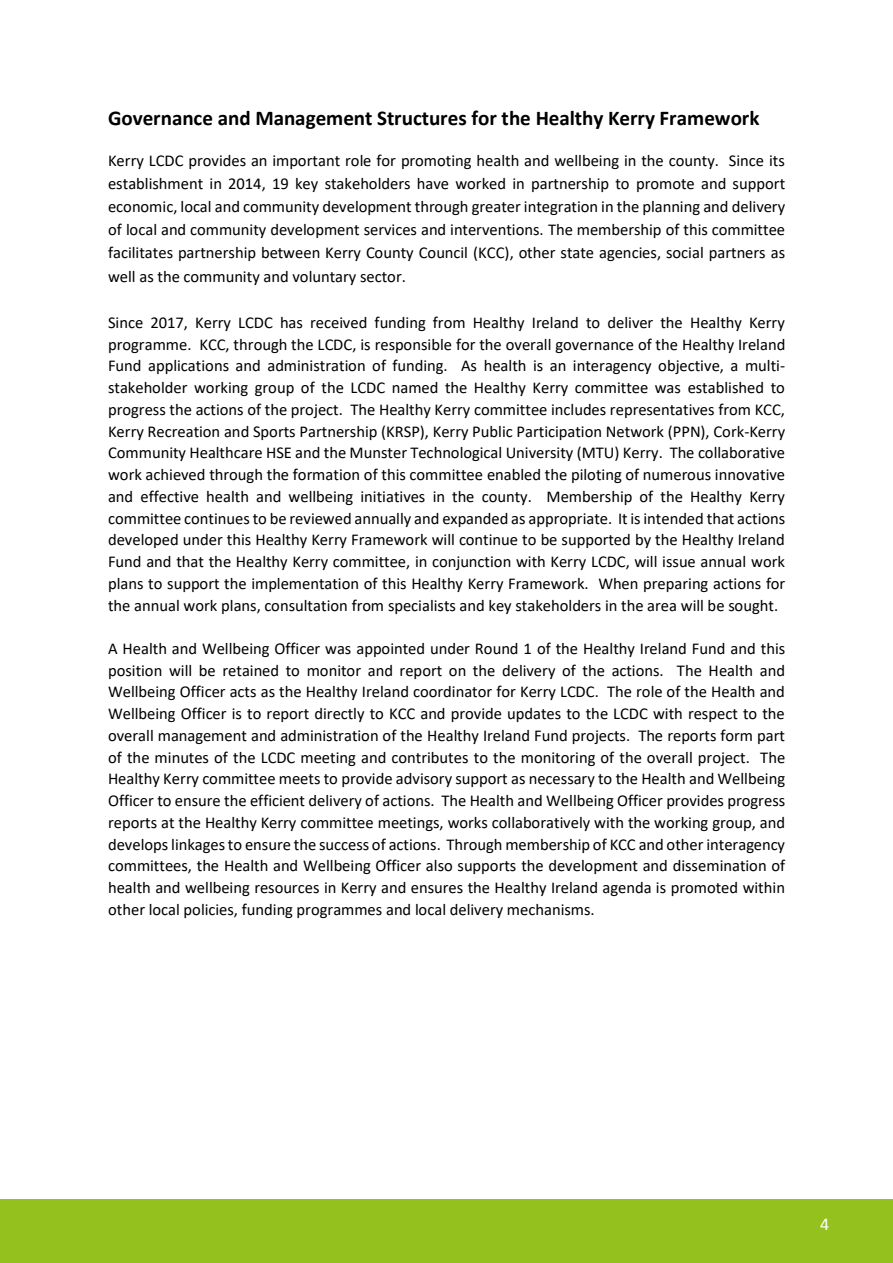
<style>
.page{position:relative;width:893px;height:1263px;background:#fff}
.page>*{position:absolute;margin:0;border:0;box-sizing:border-box;transform-origin:0 0}
.t1{font:700 21px "Calibri";color:#000}
.t2{font:18px "Calibri";color:#fff}
.t3{font:16.5px/21.8px "Calibri";color:#000;text-align:justify}
</style>
<div class="page">
<div style="left:0;top:1199px;width:893px;height:64px;background:#95c11f"></div>
<p class="t1" style="left:108px;top:103px;width:653px">Governance and Management Structures for the Healthy Kerry Framework</p>
<p class="t3" style="left:108px;top:148px;width:679px;line-height:23.2px">Kerry LCDC provides an important role for promoting health and wellbeing in the county. Since its establishment in 2014, 19 key stakeholders have worked in partnership to promote and support economic, local and community development through greater integration in the planning and delivery of local and community development services and interventions. The membership of this committee facilitates partnership between Kerry County Council (KCC), other state agencies, social partners as well as the community and voluntary sector.</p>
<p class="t3" style="left:108px;top:311px;width:679px">Since 2017, Kerry LCDC has received funding from Healthy Ireland to deliver the Healthy Kerry programme. KCC, through the LCDC, is responsible for the overall governance of the Healthy Ireland Fund applications and administration of funding. As health is an interagency objective, a multi&shy;stakeholder working group of the LCDC named the Healthy Kerry committee was established to progress the actions of the project. The Healthy Kerry committee includes representatives from KCC, Kerry Recreation and Sports Partnership (KRSP), Kerry Public Participation Network (PPN), Cork-Kerry Community Healthcare HSE and the Munster Technological University (MTU) Kerry. The collaborative work achieved through the formation of this committee enabled the piloting of numerous innovative and effective health and wellbeing initiatives in the county. Membership of the Healthy Kerry committee continues to be reviewed annually and expanded as appropriate. It is intended that actions developed under this Healthy Kerry Framework will continue to be supported by the Healthy Ireland Fund and that the Healthy Kerry committee, in conjunction with Kerry LCDC, will issue annual work plans to support the implementation of this Healthy Kerry Framework. When preparing actions for the annual work plans, consultation from specialists and key stakeholders in the area will be sought.</p>
<p class="t3" style="left:108px;top:637px;width:679px">A Health and Wellbeing Officer was appointed under Round 1 of the Healthy Ireland Fund and this position will be retained to monitor and report on the delivery of the actions. The Health and Wellbeing Officer acts as the Healthy Ireland coordinator for Kerry LCDC. The role of the Health and Wellbeing Officer is to report directly to KCC and provide updates to the LCDC with respect to the overall management and administration of the Healthy Ireland Fund projects. The reports form part of the minutes of the LCDC meeting and contributes to the monitoring of the overall project. The Healthy Kerry committee meets to provide advisory support as necessary to the Health and Wellbeing Officer to ensure the efficient delivery of actions. The Health and Wellbeing Officer provides progress reports at the Healthy Kerry committee meetings, works collaboratively with the working group, and develops linkages to ensure the success of actions. Through membership of KCC and other interagency committees, the Health and Wellbeing Officer also supports the development and dissemination of health and wellbeing resources in Kerry and ensures the Healthy Ireland agenda is promoted within other local policies, funding programmes and local delivery mechanisms.</p>
<p class="t2" style="left:820px;top:1213px;width:11px">4</p>
</div>
